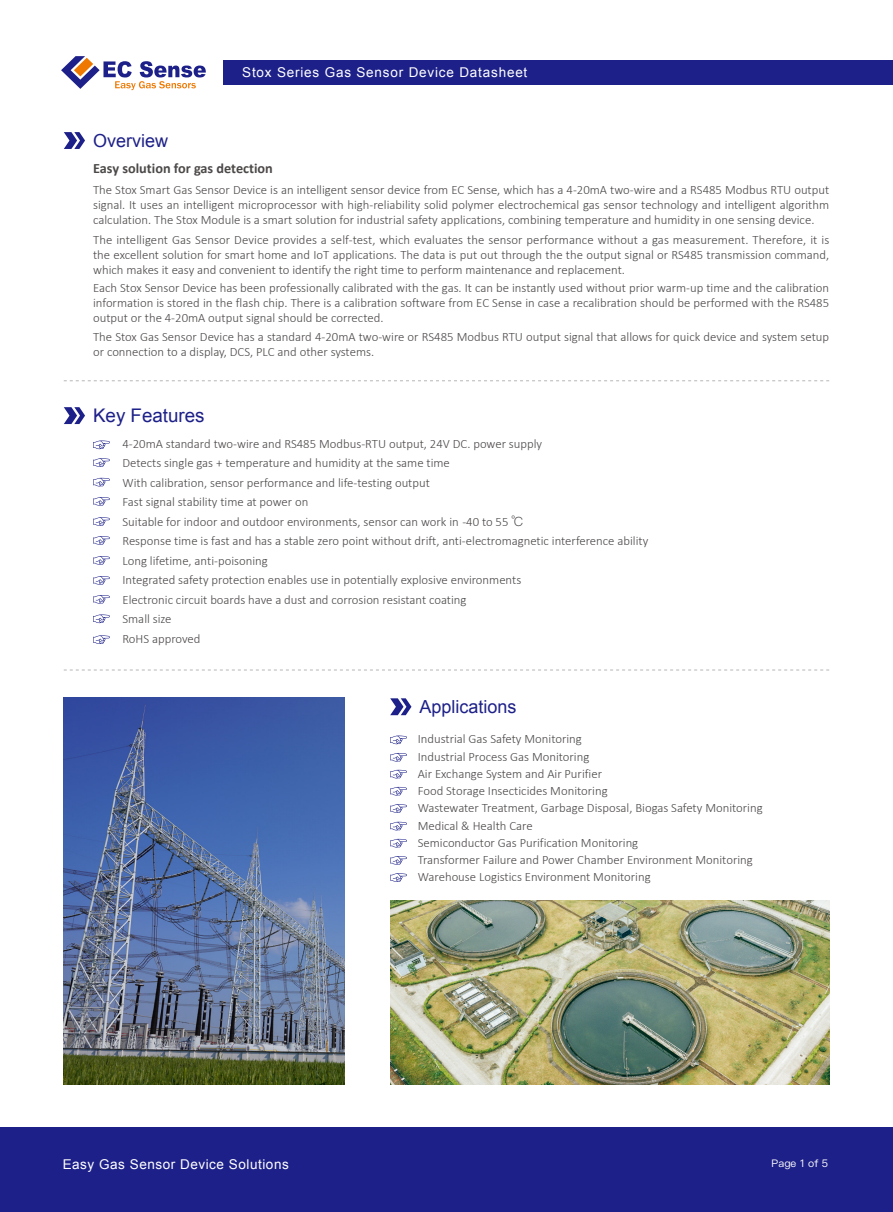
<style>
.page{position:relative;width:893px;height:1212px;background:#fff}
.page>*{position:absolute;margin:0;border:0;box-sizing:border-box;transform-origin:0 0}
.t1{font:18.75px "Arial";color:#1d2088}
.t2{font:18px "Arial";color:#1d2088}
.t3{font:700 14.25px "Calibri";color:#4c4948}
.t4{font:13.5px "Arial";letter-spacing:.06em;color:#fff}
.t5{font:13.5px "Arial";letter-spacing:.04em;color:#fff}
.t6{font:300 12.75px/19.5px "Calibri";color:#4c4948;text-align:justify}
.t7{font:10.5px "Ping Fang SC";letter-spacing:.01em;color:#fff}
.s1{font-family:"Ping Fang SC"}
</style>
<div class="page">
<div style="left:224px;top:60px;width:669px;height:24px;background:#1d2088"></div>
<svg style="left:61px;top:56px;width:145px;height:34px"></svg>
<div style="left:0;top:1127px;width:893px;height:85px;background:#1d2088"></div>
<svg style="left:64px;top:132px;width:21px;height:17px"></svg>
<svg style="left:64px;top:407px;width:21px;height:17px"></svg>
<svg style="left:390px;top:698px;width:21px;height:17px"></svg>
<svg style="left:390px;top:735px;width:17px;height:9px"></svg>
<svg style="left:390px;top:753px;width:17px;height:8px"></svg>
<svg style="left:390px;top:770px;width:17px;height:8px"></svg>
<svg style="left:390px;top:787px;width:17px;height:8px"></svg>
<svg style="left:390px;top:804px;width:17px;height:9px"></svg>
<svg style="left:390px;top:822px;width:17px;height:8px"></svg>
<svg style="left:390px;top:856px;width:17px;height:9px"></svg>
<svg style="left:390px;top:873px;width:17px;height:9px"></svg>
<svg style="left:390px;top:839px;width:17px;height:8px"></svg>
<svg style="left:64px;top:380px;width:765px;height:1px"></svg>
<svg style="left:64px;top:670px;width:765px;height:1px"></svg>
<svg style="left:93px;top:440px;width:17px;height:9px"></svg>
<svg style="left:93px;top:458px;width:17px;height:9px"></svg>
<svg style="left:93px;top:478px;width:17px;height:8px"></svg>
<svg style="left:93px;top:497px;width:17px;height:9px"></svg>
<svg style="left:93px;top:517px;width:17px;height:9px"></svg>
<svg style="left:93px;top:536px;width:17px;height:9px"></svg>
<svg style="left:93px;top:556px;width:17px;height:9px"></svg>
<svg style="left:93px;top:576px;width:17px;height:9px"></svg>
<svg style="left:93px;top:614px;width:17px;height:9px"></svg>
<svg style="left:93px;top:595px;width:17px;height:9px"></svg>
<svg style="left:93px;top:635px;width:17px;height:9px"></svg>
<img style="left:64px;top:697px;width:281px;height:387px">
<img style="left:390px;top:900px;width:439px;height:184px">
<h2 class="t2" style="left:93px;top:129px;width:77px">Overview</h2>
<p class="t4" style="left:242px;top:64px;width:287px">Stox Series Gas Sensor Device Datasheet</p>
<p class="t3" style="left:93px;top:160px;width:181px">Easy solution for gas detection</p>
<p class="t6" style="left:93px;top:183px;width:738px;line-height:15px">The Stox Smart Gas Sensor Device is an intelligent sensor device from EC Sense, which has a 4-20mA two-wire and a RS485 Modbus RTU output signal. It uses an intelligent microprocessor with high-reliability solid polymer electrochemical gas sensor technology and intelligent algorithm calculation. The Stox Module is a smart solution for industrial safety applications, combining temperature and humidity in one sensing device.</p>
<p class="t6" style="left:93px;top:232px;width:738px;line-height:15px">The intelligent Gas Sensor Device provides a self-test, which evaluates the sensor performance without a gas measurement. Therefore, it is the excellent solution for smart home and IoT applications. The data is put out through the the output signal or RS485 transmission command, which makes it easy and convenient to identify the right time to perform maintenance and replacement.</p>
<p class="t6" style="left:93px;top:280px;width:738px;line-height:15px">Each Stox Sensor Device has been professionally calibrated with the gas. It can be instantly used without prior warm-up time and the calibration information is stored in the flash chip. There is a calibration software from EC Sense in case a recalibration should be performed with the RS485 output or the 4-20mA output signal should be corrected.</p>
<p class="t6" style="left:93px;top:329px;width:738px;line-height:15px">The Stox Gas Sensor Device has a standard 4-20mA two-wire or RS485 Modbus RTU output signal that allows for quick device and system setup or connection to a display, DCS, PLC and other systems.</p>
<h1 class="t1" style="left:93px;top:403px;width:113px">Key Features</h1>
<p class="t6" style="left:122px;top:434px;width:527px;text-align:left">4-20mA standard two-wire and RS485 Modbus-RTU output, 24V DC. power supply<br>Detects single gas + temperature and humidity at the same time<br>With calibration, sensor performance and life-testing output<br>Fast signal stability time at power on<br>Suitable for indoor and outdoor environments, sensor can work in -40 to 55 <span class="s1">℃<br></span>Response time is fast and has a stable zero point without drift, anti-electromagnetic interference ability Long lifetime, anti-poisoning<br>Integrated safety protection enables use in potentially explosive environments<br>Electronic circuit boards have a dust and corrosion resistant coating<br>Small size<br>RoHS approved</p>
<h2 class="t2" style="left:420px;top:695px;width:99px">Applications</h2>
<p class="t6" style="left:418px;top:730px;width:346px;line-height:17.2px;text-align:left">Industrial Gas Safety Monitoring<br>Industrial Process Gas Monitoring<br>Air Exchange System and Air Purifier<br>Food Storage Insecticides Monitoring<br>Wastewater Treatment, Garbage Disposal, Biogas Safety Monitoring Medical &amp; Health Care<br>Semiconductor Gas Purification Monitoring<br>Transformer Failure and Power Chamber Environment Monitoring Warehouse Logistics Environment Monitoring</p>
<p class="t5" style="left:63px;top:1156px;width:228px">Easy Gas Sensor Device Solutions</p>
<p class="t7" style="left:771px;top:1156px;width:58px">Page 1 of 5</p>
</div>
